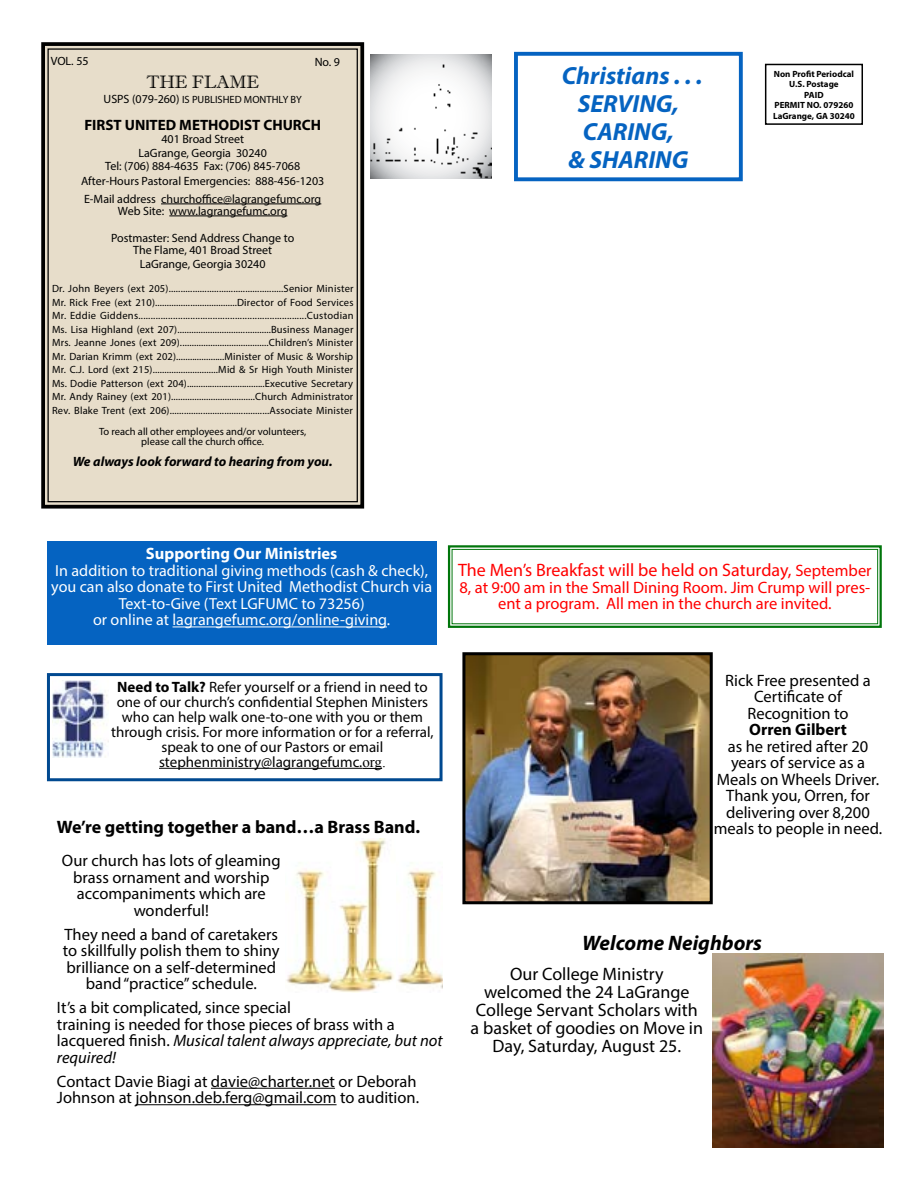
<style>
.page{position:relative;width:918px;height:1188px;background:#fff}
.page>*{position:absolute;margin:0;border:0;box-sizing:border-box;transform-origin:0 0}
.t1{font:italic 700 24.75px/27.9px "Myriad Pro";color:#0563c1;text-align:center}
.t2{font:italic 700 21px "Myriad Pro";color:#000}
.t3{font:18px/18px "Myriad Pro";color:#000;text-align:center}
.t4{font:18px "Myriad Pro";color:#f00}
.t5{font:700 18px "Myriad Pro";color:#000}
.t6{font:18px "Imprint MT Shadow";color:#000}
.t7{font:16.5px/16.5px "Myriad Pro";color:#000;text-align:center}
.t8{font:16.5px/16.5px "Myriad Pro";color:#f00;text-align:center}
.t9{font:700 16.5px "Myriad Pro";color:#fff}
.t10{font:700 16.5px "Myriad Pro";color:#000}
.t11{font:16.05px/16.5px "Myriad Pro";color:#fff;text-align:center}
.t12{font:15px/15px "Myriad Pro";color:#000;text-align:center}
.t13{font:700 15px "Myriad Pro";color:#000}
.t14{font:italic 700 13.5px "Myriad Pro";color:#000}
.t15{font:12px/13.8px "Myriad Pro";color:#000;text-align:center}
.t16{font:10.5px/13.5px "Myriad Pro";color:#000;text-align:justify}
.t17{font:700 9px/10.5px "Myriad Pro";color:#000;text-align:center}
.s1{font-size:12px}
.s2{font-size:16.5px}
.s3{font-weight:700}
.s4{font-family:"Times New Roman"}
.s5{font-style:italic}
</style>
<div class="page">
<div style="left:47px;top:673px;width:396px;height:108px;border:3px solid #004990"></div>
<div style="left:41px;top:42px;width:324px;height:467px;background:#e7ddca"></div>
<div style="left:47px;top:48px;width:311px;height:454px;border:1px solid #000"></div>
<hr style="left:169px;top:216px;width:118px;height:1px;background:#000">
<hr style="left:161px;top:204px;width:160px;height:1px;background:#000">
<img style="left:371px;top:55px;width:121px;height:124px">
<div style="left:765px;top:64px;width:98px;height:61px;border:2px solid #000"></div>
<div style="left:514px;top:52px;width:229px;height:129px;border:4px solid #0563c1"></div>
<div style="left:47px;top:542px;width:389px;height:103px;background:#0563c1"></div>
<hr style="left:173px;top:627px;width:214px;height:1px;background:#fff">
<img style="left:53px;top:680px;width:55px;height:77px">
<svg style="left:362px;top:768px;width:20px;height:1px"></svg>
<hr style="left:159px;top:768px;width:203px;height:1px;background:#000">
<svg style="left:447px;top:545px;width:435px;height:83px"></svg>
<div style="left:452px;top:549px;width:426px;height:75px;border:1px solid #00750b"></div>
<img style="left:466px;top:656px;width:243px;height:244px">
<div style="left:462px;top:652px;width:251px;height:252px;border:3px solid #000"></div>
<hr style="left:136px;top:1104px;width:201px;height:1px;background:#000">
<hr style="left:211px;top:1088px;width:124px;height:1px;background:#000">
<img style="left:286px;top:839px;width:109px;height:153px">
<img style="left:397px;top:869px;width:45px;height:120px">
<img style="left:713px;top:953px;width:170px;height:195px">
<p class="t15" style="left:51px;top:54px;width:39px">VOL. 55</p>
<p class="t15" style="left:315px;top:55px;width:27px">No. 9</p>
<h3 class="t6" style="left:146px;top:72px;width:114px">THE FLAME</h3>
<p class="t16" style="left:104px;top:92px;width:200px"><span class="s1">USPS (079-260)</span> IS PUBLISHED MONTHLY BY</p>
<h3 class="t13" style="left:84px;top:115px;width:238px">FIRST UNITED METHODIST CHURCH</h3>
<p class="t15" style="left:81px;top:132px;width:245px">401 Broad Street<br>LaGrange, Georgia 30240<br>Tel: (706) 884-4635 Fax: (706) 845-7068<br>After-Hours Pastoral Emergencies: 888-456-1203</p>
<p class="t15" style="left:84px;top:192px;width:239px;line-height:12px">E-Mail address churchoffice@lagrangefumc.org<br>Web Site: www.lagrangefumc.org</p>
<p class="t15" style="left:111px;top:231px;width:185px;line-height:12px">Postmaster: Send Address Change to<br>The Flame, 401 Broad Street</p>
<p class="t15" style="left:140px;top:257px;width:127px">LaGrange, Georgia 30240</p>
<p class="t16" style="left:52px;top:282px;width:303px">Dr. John Beyers (ext 205)................................................Senior Minister Mr. Rick Free (ext 210)...................................Director of Food Services Mr. Eddie Giddens....................................................................Custodian Ms. Lisa Highland (ext 207)........................................Business Manager Mrs. Jeanne Jones (ext 209)......................................Children’s Minister Mr. Darian Krimm (ext 202).....................Minister of Music &amp; Worship Mr. C.J. Lord (ext 215)............................Mid &amp; Sr High Youth Minister Ms. Dodie Patterson (ext 204)..................................Executive Secretary Mr. Andy Rainey (ext 201)....................................Church Administrator Rev. Blake Trent (ext 206)..........................................Associate Minister</p>
<p class="t16" style="left:99px;top:426px;width:209px;line-height:10.5px;text-align:center">To reach all other employees and/or volunteers, please call the church office.</p>
<p class="t14" style="left:73px;top:453px;width:261px">We always look forward to hearing from you.</p>
<h1 class="t1" style="left:562px;top:61px;width:142px">Christians . . .<br>SERVING,<br>CARING,<br>&amp; SHARING</h1>
<p class="t17" style="left:773px;top:68px;width:83px">Non Profit Periodcal<br>U.S. Postage<br>PAID<br>PERMIT NO. 079260<br>LaGrange, GA 30240</p>
<h3 class="t9" style="left:146px;top:543px;width:193px">Supporting Our Ministries</h3>
<h3 class="t11" style="left:51px;top:562px;width:382px">In addition to traditional giving methods (cash &amp; check), you can also donate to First United Methodist Church via Text-to-Give (Text LGFUMC to 73256)<br>or online at lagrangefumc.org/online-giving.</h3>
<h3 class="t4" style="left:458px;top:559px;width:415px">The Men’s Breakfast will be held on Saturday, <span class="s2">September</span></h3>
<h3 class="t8" style="left:459px;top:579px;width:412px">8, at 9:00 am in the Small Dining Room. Jim Crump will pres&shy;ent a program. All men in the church are invited.</h3>
<h3 class="t7" style="left:725px;top:672px;width:147px">Rick Free presented a<br>Certificate of<br>Recognition to</h3>
<h3 class="t10" style="left:749px;top:719px;width:99px">Orren Gilbert</h3>
<h3 class="t7" style="left:717px;top:738px;width:164px">as he retired after 20 years of service as a<br>Meals on Wheels Driver.<br>Thank you, Orren, for delivering over 8,200</h3>
<p class="t12" style="left:111px;top:679px;width:324px"><span class="s3">Need to Talk?</span> Refer yourself or a friend in need to one of our church’s confidential Stephen Ministers who can help walk one-to-one with you or them through crisis. For more information or for a referral, speak to one of our Pastors or email stephenministry@lagrangefumc.<span class="s4">org.</span></p>
<h3 class="t5" style="left:57px;top:815px;width:365px">We’re getting together a band…a Brass Band.</h3>
<h3 class="t7" style="left:714px;top:820px;width:170px">meals to people in need.</h3>
<h3 class="t7" style="left:62px;top:852px;width:220px">Our church has lots of gleaming brass ornament and worship accompaniments which are wonderful!</h3>
<h3 class="t7" style="left:63px;top:926px;width:218px">They need a band of caretakers to skillfully polish them to shiny brilliance on a self-determined band “practice” schedule.</h3>
<h3 class="t7" style="left:57px;top:999px;width:387px;text-align:left">It’s a bit complicated, since special<br>training is needed for those pieces of brass with a lacquered finish. <span class="s5">Musical talent always appreciate, but not required!</span></h3>
<h3 class="t7" style="left:57px;top:1073px;width:364px;text-align:left">Contact Davie Biagi at davie@charter.net or Deborah<br>Johnson at johnson.deb.ferg@gmail.com to audition.</h3>
<h2 class="t2" style="left:582px;top:929px;width:181px">Welcome Neighbors</h2>
<h3 class="t3" style="left:471px;top:965px;width:234px">Our College Ministry welcomed the 24 LaGrange<br>College Servant Scholars with a basket of goodies on Move in<br>Day, Saturday, August 25.</h3>
</div>
